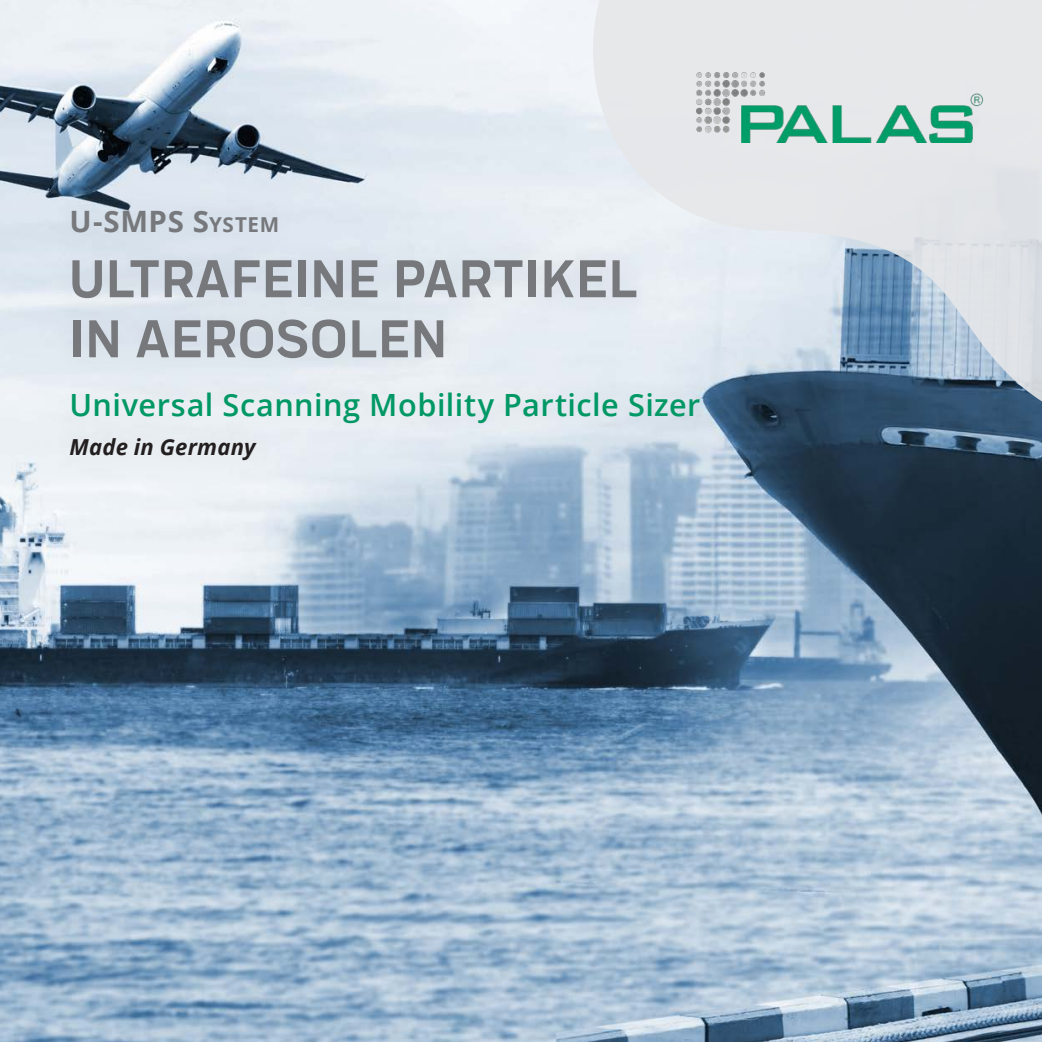
<style>
.page{position:relative;width:1042px;height:1042px;background:#fff}
.page>*{position:absolute;margin:0;border:0;box-sizing:border-box;transform-origin:0 0}
.Einf__Abs{font:700 55.12px/60px "Praktika";letter-spacing:.02em;color:#76787b}
.Einf__Abs-2{font:600 30.62px "Open Sans";letter-spacing:.015em;color:#009864}
.Einf__Abs-3{font:700 29.4px "Open Sans";color:#76787b}
.Einf__Abs-4{font:italic 700 22.05px "Open Sans";letter-spacing:.01em;color:#231f20}
.s1{font-size:20.65px}
</style>
<div class="page">
<img style="left:0;top:0;width:1042px;height:1042px">
<svg style="left:585px;top:0;width:457px;height:461px;background:#bac4cf"></svg>
<div style="left:46px;top:186px;width:677px;height:297px;background:#292e32;opacity:.1"></div>
<img style="left:693px;top:69px;width:292px;height:74px">
<p class="Einf__Abs-3" style="left:69px;top:201px;width:207px">U-SMPS S<span class="s1">YSTEM</span></p>
<p class="Einf__Abs" style="left:69px;top:244px;width:569px">ULTRAFEINE PARTIKEL<br>IN AEROSOLEN</p>
<p class="Einf__Abs-2" style="left:69px;top:384px;width:632px">Universal Scanning Mobility Particle Sizer</p>
<p class="Einf__Abs-4" style="left:69px;top:432px;width:188px">Made in Germany</p>
</div>
